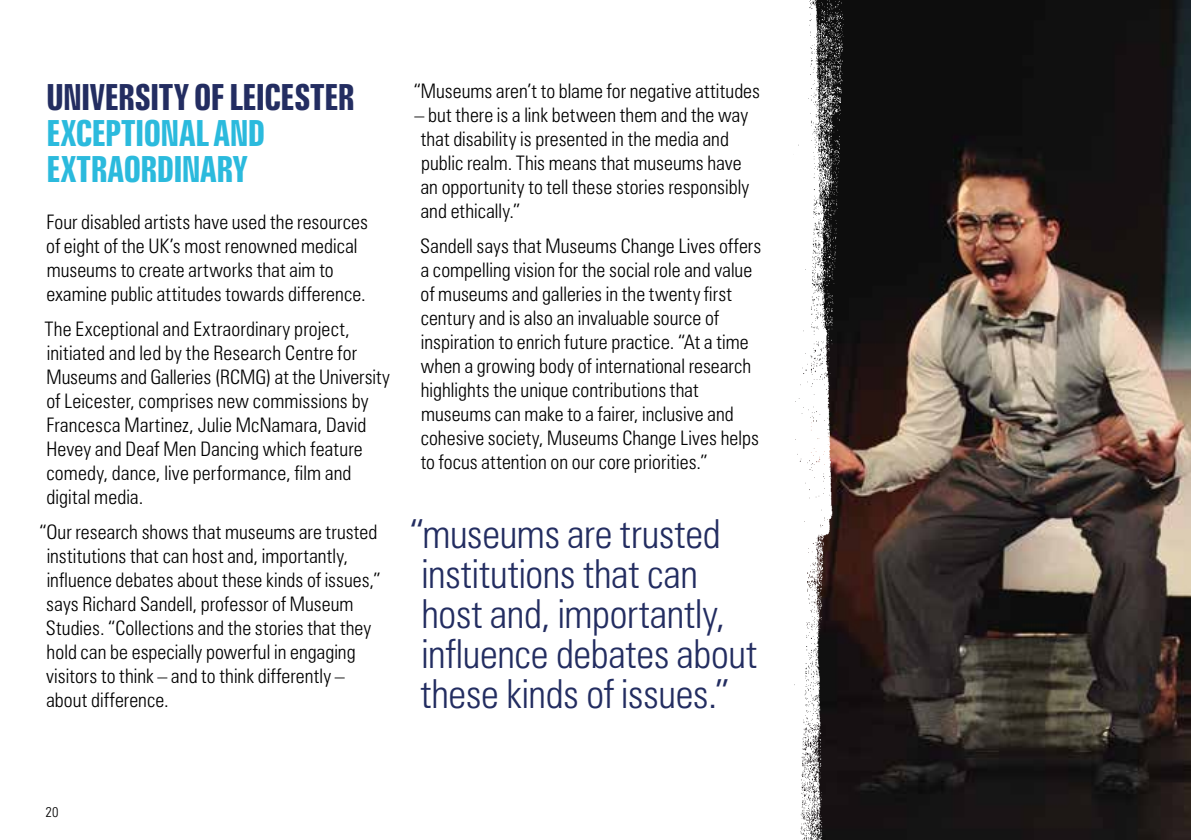
<style>
.page{position:relative;width:1191px;height:840px;background:#fff}
.page>*{position:absolute;margin:0;border:0;box-sizing:border-box;transform-origin:0 0}
.t1{font:300 condensed 40px/40px "Zurich BT";letter-spacing:-.01em;color:#232d61}
.t2{font:700 extra-condensed 36px/36px "Zurich BT";letter-spacing:-.015em;color:#2bbadd}
.t3{font:700 extra-condensed 36px "Zurich BT";letter-spacing:-.02em;color:#232d61}
.t4{font:300 condensed 20px/24px "Zurich BT";letter-spacing:.005em;color:#000}
.t5{font:300 condensed 14px "Zurich BT";color:#000}
</style>
<div class="page">
<img style="left:867px;top:0;width:324px;height:839px">
<img style="left:794px;top:0;width:73px;height:839px">
<h2 class="t3" style="left:46px;top:76px;width:310px">UNIVERSITY OF LEICESTER</h2>
<h2 class="t2" style="left:46px;top:115px;width:221px">EXCEPTIONAL AND<br>EXTRAORDINARY</h2>
<p class="t4" style="left:46px;top:209px;width:323px">Four disabled artists have used the resources of eight of the UK’s most renowned medical museums to create artworks that aim to examine public attitudes towards difference.</p>
<p class="t4" style="left:45px;top:316px;width:347px">The Exceptional and Extraordinary project, initiated and led by the Research Centre for Museums and Galleries (RCMG) at the University of Leicester, comprises new commissions by Francesca Martinez, Julie McNamara, David Hevey and Deaf Men Dancing which feature comedy, dance, live performance, film and digital media.</p>
<p class="t4" style="left:46px;top:519px;width:336px;text-indent:-6px">“Our research shows that museums are trusted institutions that can host and, importantly, influence debates about these kinds of issues,” says Richard Sandell, professor of Museum Studies. “Collections and the stories that they hold can be especially powerful in engaging visitors to think – and to think differently – about difference.</p>
<p class="t4" style="left:414px;top:78px;width:348px">“Museums aren’t to blame for negative attitudes</p>
<p class="t4" style="left:421px;top:102px;width:330px;text-indent:-6px">– but there is a link between them and the way that disability is presented in the media and public realm. This means that museums have an opportunity to tell these stories responsibly and ethically.”</p>
<p class="t4" style="left:420px;top:233px;width:343px">Sandell says that Museums Change Lives offers a compelling vision for the social role and value of museums and galleries in the twenty first century and is also an invaluable source of inspiration to enrich future practice. “At a time when a growing body of international research highlights the unique contributions that museums can make to a fairer, inclusive and cohesive society, Museums Change Lives helps to focus attention on our core priorities.”</p>
<h1 class="t1" style="left:410px;top:513px;width:349px">“museums are trusted institutions that can host and, importantly, influence debates about these kinds of issues.”</h1>
<p class="t5" style="left:45px;top:802px;width:15px">20</p>
</div>
